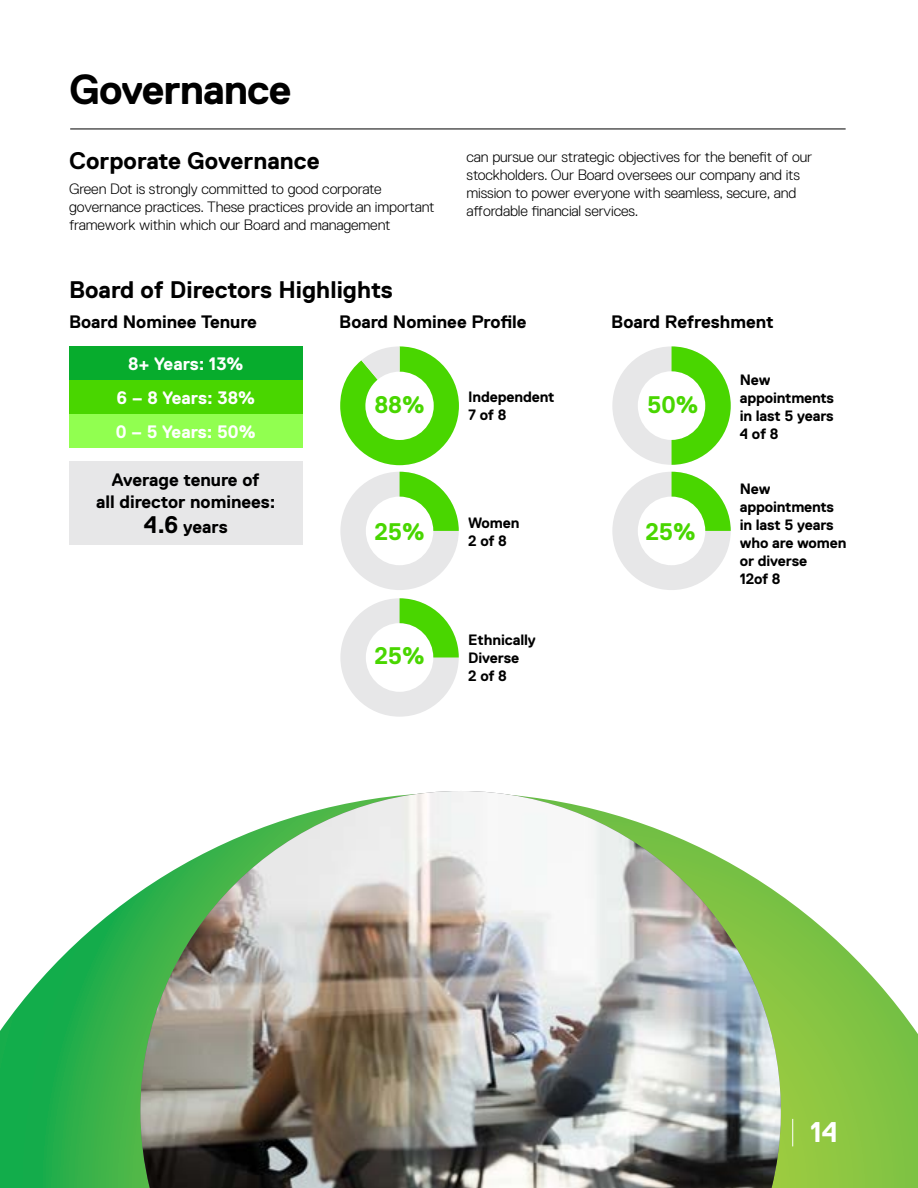
<style>
.page{position:relative;width:918px;height:1188px;background:#fff}
.page>*{position:absolute;margin:0;border:0;box-sizing:border-box;transform-origin:0 0}
.t1{font:700 42px "Replica";letter-spacing:-.025em;color:#000}
.t2{font:700 28.5px "Replica";color:#fff}
.t3{font:700 24px "Replica";color:#000}
.t4{font:700 24px "Replica";letter-spacing:-.01em;color:#49d600}
.t5{font:700 18px/21.6px "Replica";color:#000;text-align:center}
.t6{font:700 18px "Replica";color:#fff}
.t7{font:300 15px/18px "Replica";letter-spacing:-.01em;color:#000}
.t8{font:700 15px/18px "Replica";letter-spacing:-.01em;color:#000}
.s1{font-size:24px}
</style>
<div class="page">
<hr style="left:70px;top:129px;width:776px;height:1px;background:#000">
<div style="left:69px;top:414px;width:233px;height:33px;background:#91ff50"></div>
<div style="left:69px;top:461px;width:233px;height:83px;background:#e7e7e8"></div>
<div style="left:69px;top:380px;width:233px;height:33px;background:#49d600"></div>
<div style="left:69px;top:346px;width:233px;height:34px;background:#07ac2d"></div>
<svg style="left:340px;top:346px;width:119px;height:119px"></svg>
<svg style="left:0;top:891px;width:918px;height:297px"></svg>
<img style="left:140px;top:791px;width:641px;height:397px">
<svg style="left:792px;top:1119px;width:1px;height:27px"></svg>
<svg style="left:340px;top:598px;width:119px;height:119px"></svg>
<svg style="left:340px;top:472px;width:119px;height:118px"></svg>
<svg style="left:612px;top:472px;width:119px;height:118px"></svg>
<svg style="left:612px;top:346px;width:119px;height:119px"></svg>
<h1 class="t1" style="left:69px;top:67px;width:224px">Governance</h1>
<h3 class="t3" style="left:69px;top:147px;width:252px">Corporate Governance</h3>
<p class="t7" style="left:69px;top:180px;width:367px">Green Dot is strongly committed to good corporate governance practices. These practices provide an important framework within which our Board and management</p>
<h3 class="t3" style="left:69px;top:276px;width:325px">Board of Directors Highlights</h3>
<p class="t7" style="left:467px;top:148px;width:347px">can pursue our strategic objectives for the benefit of our stockholders. Our Board oversees our company and its mission to power everyone with seamless, secure, and affordable financial services.</p>
<p class="t5" style="left:69px;top:311px;width:189px">Board Nominee Tenure</p>
<p class="t5" style="left:339px;top:311px;width:189px">Board Nominee Profile</p>
<p class="t5" style="left:611px;top:311px;width:164px">Board Refreshment</p>
<p class="t6" style="left:128px;top:354px;width:117px">8+ Years: 13%</p>
<p class="t6" style="left:116px;top:388px;width:140px">6 – 8 Years: 38%</p>
<p class="t6" style="left:116px;top:422px;width:141px">0 – 5 Years: 50%</p>
<p class="t5" style="left:96px;top:469px;width:181px">Average tenure of<br>all director nominees:</p>
<p class="t5" style="left:144px;top:516px;width:85px"><span class="s1">4.6</span> years</p>
<p class="t8" style="left:468px;top:388px;width:88px">Independent<br>7 of 8</p>
<h3 class="t4" style="left:374px;top:392px;width:52px">88%</h3>
<h3 class="t4" style="left:647px;top:392px;width:53px">50%</h3>
<p class="t8" style="left:468px;top:514px;width:53px">Women<br>2 of 8</p>
<h3 class="t4" style="left:374px;top:519px;width:52px">25%</h3>
<h3 class="t4" style="left:645px;top:519px;width:52px">25%</h3>
<h3 class="t4" style="left:374px;top:642px;width:52px">25%</h3>
<p class="t8" style="left:468px;top:631px;width:69px">Ethnically<br>Diverse<br>2 of 8</p>
<p class="t8" style="left:740px;top:371px;width:96px">New appointments in last 5 years<br>4 of 8</p>
<p class="t8" style="left:740px;top:480px;width:108px">New appointments in last 5 years who are women or diverse<br>12of 8</p>
<h2 class="t2" style="left:810px;top:1117px;width:29px">14</h2>
</div>
